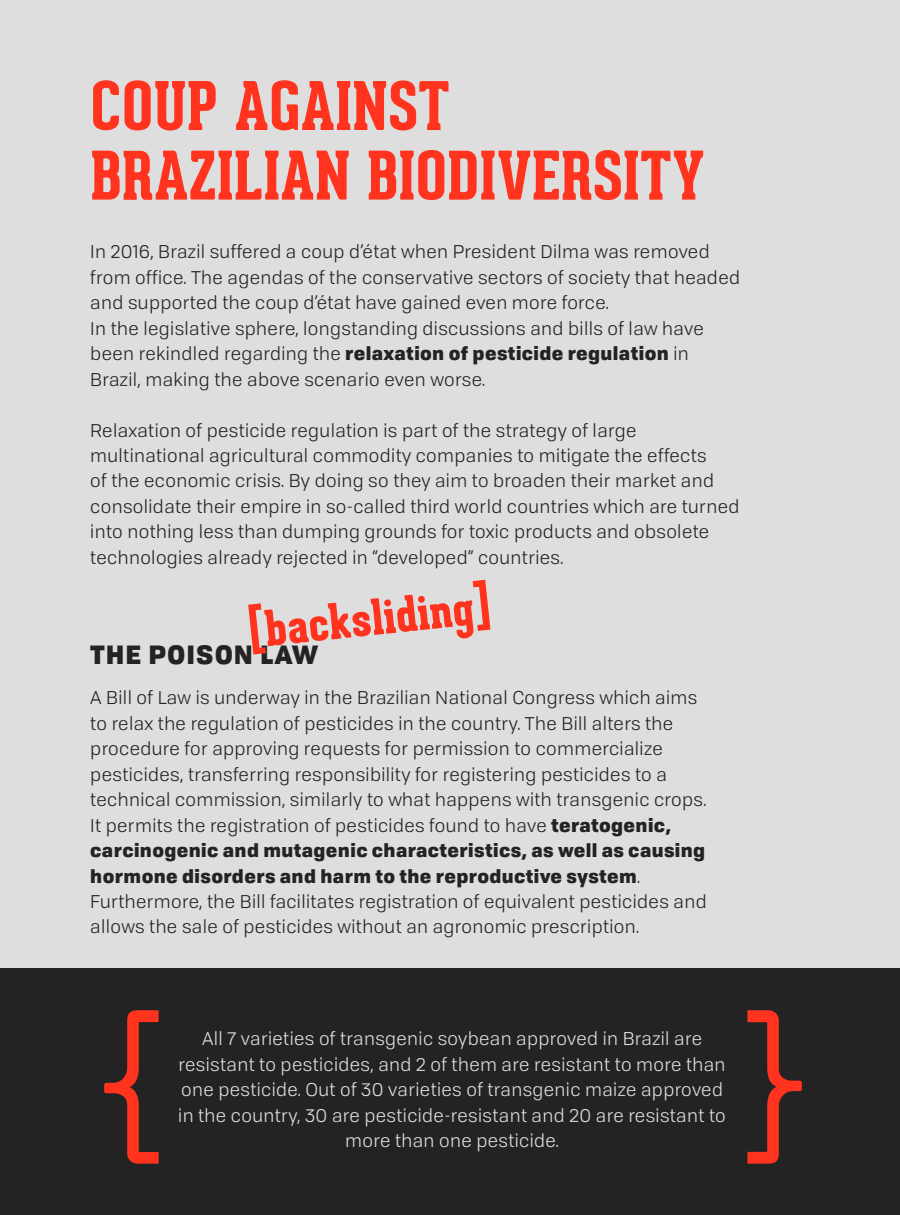
<style>
.page{position:relative;width:900px;height:1215px;background:#dedede}
.page>*{position:absolute;margin:0;border:0;box-sizing:border-box;transform-origin:0 0}
.t1{font:100 166.35px "Geared Slab";color:#ff331e}
.t2{font:800 65.4px "Geared Slab";color:#ff331e}
.t3{font:800 48.45px "Geared Slab";color:#ff331e}
.t4{font:900 25.5px "Tofino";letter-spacing:.04em;color:#232323}
.t5{font:18.15px/25.5px "Tofino";letter-spacing:.02em;color:#232323}
.t6{font:18.15px/25.5px "Tofino";letter-spacing:.02em;color:#dedede;text-align:center}
.s1{font-weight:900}
</style>
<div class="page">
<div style="left:0;top:968px;width:900px;height:247px;background:#232323"></div>
<p class="t2" style="left:90px;top:69px;width:361px">COUP AGAINST</p>
<p class="t2" style="left:90px;top:138px;width:616px">BRAZILIAN BIODIVERSITY</p>
<p class="t5" style="left:90px;top:238px;width:651px">In 2016, Brazil suffered a coup d’état when President Dilma was removed from office. The agendas of the conservative sectors of society that headed and supported the coup d’état have gained even more force.</p>
<p class="t5" style="left:90px;top:314px;width:615px">In the legislative sphere, longstanding discussions and bills of law have been rekindled regarding the <span class="s1">relaxation of pesticide regulation</span> in</p>
<p class="t5" style="left:90px;top:365px;width:396px">Brazil, making the above scenario even worse.</p>
<p class="t5" style="left:90px;top:416px;width:651px">Relaxation of pesticide regulation is part of the strategy of large multinational agricultural commodity companies to mitigate the effects<br>of the economic crisis. By doing so they aim to broaden their market and consolidate their empire in so-called third world countries which are turned into nothing less than dumping grounds for toxic products and obsolete technologies already rejected in “developed” countries.</p>
<p class="t3" style="left:247px;top:603px;width:243px;rotate:-6deg">[backsliding]</p>
<p class="t4" style="left:90px;top:633px;width:229px">THE POISON LAW</p>
<p class="t5" style="left:90px;top:684px;width:618px">A Bill of Law is underway in the Brazilian National Congress which aims to relax the regulation of pesticides in the country. The Bill alters the procedure for approving requests for permission to commercialize pesticides, transferring responsibility for registering pesticides to a technical commission, similarly to what happens with transgenic crops.<br>It permits the registration of pesticides found to have <span class="s1">teratogenic, carcinogenic and mutagenic characteristics, as well as causing hormone disorders and harm to the reproductive system</span>.<br>Furthermore, the Bill facilitates registration of equivalent pesticides and allows the sale of pesticides without an agronomic prescription.</p>
<p class="t1" style="left:101px;top:995px;width:63px">{</p>
<p class="t6" style="left:178px;top:1025px;width:549px">All 7 varieties of transgenic soybean approved in Brazil are resistant to pesticides, and 2 of them are resistant to more than one pesticide. Out of 30 varieties of transgenic maize approved in the country, 30 are pesticide-resistant and 20 are resistant to</p>
<p class="t6" style="left:345px;top:1127px;width:215px">more than one pesticide.</p>
<p class="t1" style="left:744px;top:995px;width:62px">}</p>
</div>
